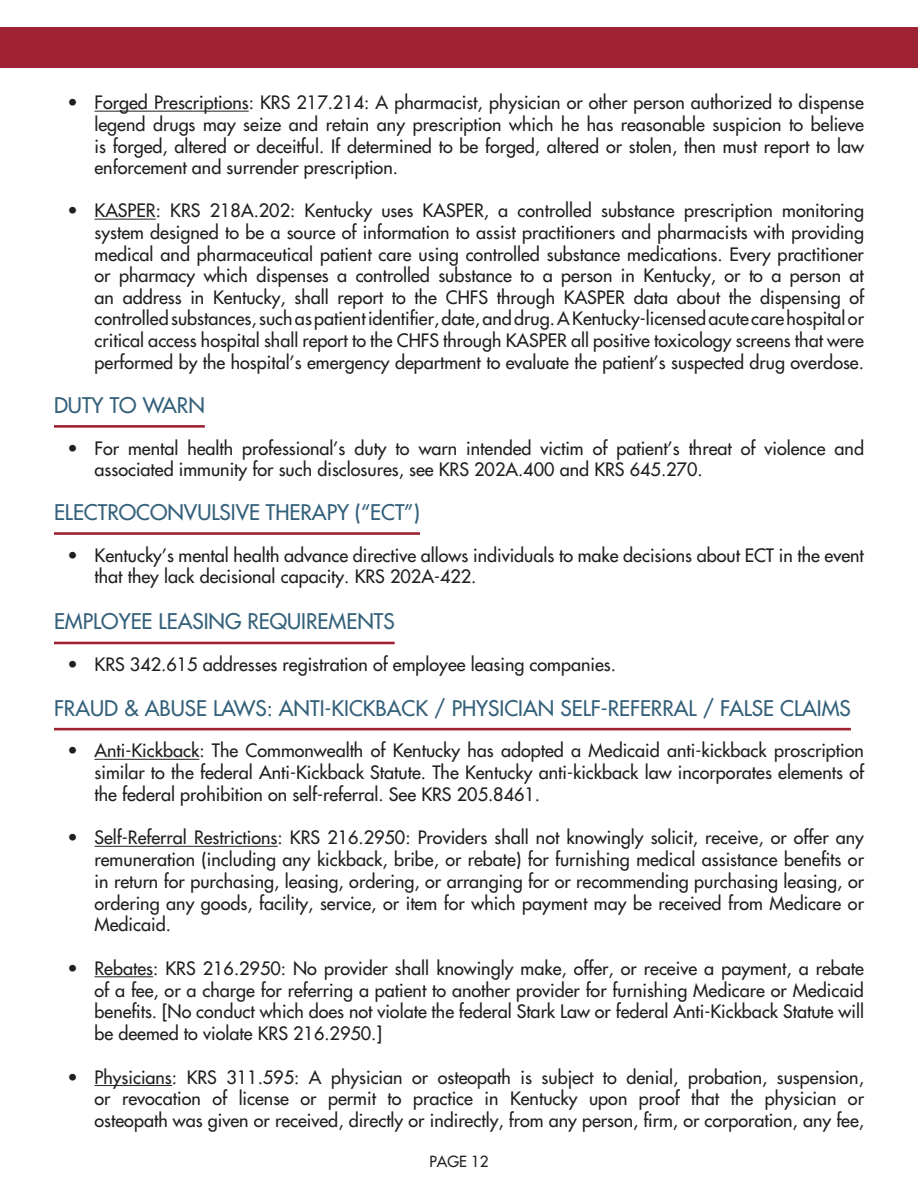
<style>
.page{position:relative;width:918px;height:1188px;background:#fff}
.page>*{position:absolute;margin:0;border:0;box-sizing:border-box;transform-origin:0 0}
.t1{font:500 21px "Futura Std";color:#33607a}
.t2{font:500 18px/21.8px "Futura Std";color:#231f20;text-align:justify}
.t3{font:500 15px "Futura Std";color:#231f20}
</style>
<div class="page">
<hr style="left:95px;top:759px;width:104px;height:1px;background:#231f20">
<hr style="left:95px;top:846px;width:183px;height:1px;background:#231f20">
<hr style="left:95px;top:976px;width:58px;height:1px;background:#231f20">
<hr style="left:95px;top:1085px;width:77px;height:1px;background:#231f20">
<div style="left:0;top:27px;width:918px;height:41px;background:#9e2232"></div>
<hr style="left:54px;top:642px;width:341px;height:2px;background:#9d2130">
<hr style="left:54px;top:728px;width:797px;height:2px;background:#9d2130">
<hr style="left:54px;top:425px;width:151px;height:3px;background:#9d2130">
<hr style="left:54px;top:532px;width:366px;height:3px;background:#9d2130">
<hr style="left:95px;top:111px;width:154px;height:1px;background:#231f20">
<hr style="left:95px;top:219px;width:61px;height:1px;background:#231f20">
<p class="t2" style="left:95px;top:92px;width:771px;text-indent:-27px">• Forged Prescriptions: KRS 217.214: A pharmacist, physician or other person authorized to dispense legend drugs may seize and retain any prescription which he has reasonable suspicion to believe is forged, altered or deceitful. If determined to be forged, altered or stolen, then must report to law enforcement and surrender prescription.</p>
<p class="t2" style="left:95px;top:200px;width:771px;text-indent:-27px">• KASPER: KRS 218A.202: Kentucky uses KASPER, a controlled substance prescription monitoring system designed to be a source of information to assist practitioners and pharmacists with providing medical and pharmaceutical patient care using controlled substance medications. Every practitioner or pharmacy which dispenses a controlled substance to a person in Kentucky, or to a person at an address in Kentucky, shall report to the CHFS through KASPER data about the dispensing of controlled substances, such as patient identifier, date, and drug. A Kentucky-licensed acute care hospital or critical access hospital shall report to the CHFS through KASPER all positive toxicology screens that were performed by the hospital’s emergency department to evaluate the patient’s suspected drug overdose.</p>
<p class="t1" style="left:54px;top:392px;width:152px">DUTY TO WARN</p>
<p class="t2" style="left:95px;top:438px;width:771px;line-height:21px;text-indent:-27px">• For mental health professional’s duty to warn intended victim of patient’s threat of violence and associated immunity for such disclosures, see KRS 202A.400 and KRS 645.270.</p>
<p class="t1" style="left:54px;top:499px;width:367px">ELECTROCONVULSIVE THERAPY (“ECT”)</p>
<p class="t2" style="left:95px;top:545px;width:771px;text-indent:-27px">• Kentucky’s mental health advance directive allows individuals to make decisions about ECT in the event that they lack decisional capacity. KRS 202A-422.</p>
<p class="t1" style="left:54px;top:609px;width:342px">EMPLOYEE LEASING REQUIREMENTS</p>
<p class="t2" style="left:68px;top:654px;width:550px">• KRS 342.615 addresses registration of employee leasing companies.</p>
<p class="t1" style="left:54px;top:695px;width:798px">FRAUD &amp; ABUSE LAWS: ANTI-KICKBACK / PHYSICIAN SELF-REFERRAL / FALSE CLAIMS</p>
<p class="t2" style="left:95px;top:740px;width:771px;text-indent:-27px">• Anti-Kickback: The Commonwealth of Kentucky has adopted a Medicaid anti-kickback proscription similar to the federal Anti-Kickback Statute. The Kentucky anti-kickback law incorporates elements of the federal prohibition on self-referral. See KRS 205.8461.</p>
<p class="t2" style="left:95px;top:827px;width:771px;text-indent:-27px">• Self-Referral Restrictions: KRS 216.2950: Providers shall not knowingly solicit, receive, or offer any remuneration (including any kickback, bribe, or rebate) for furnishing medical assistance benefits or in return for purchasing, leasing, ordering, or arranging for or recommending purchasing leasing, or ordering any goods, facility, service, or item for which payment may be received from Medicare or Medicaid.</p>
<p class="t2" style="left:95px;top:958px;width:771px;text-indent:-27px">• Rebates: KRS 216.2950: No provider shall knowingly make, offer, or receive a payment, a rebate of a fee, or a charge for referring a patient to another provider for furnishing Medicare or Medicaid benefits. [No conduct which does not violate the federal Stark Law or federal Anti-Kickback Statute will be deemed to violate KRS 216.2950.]</p>
<p class="t2" style="left:95px;top:1066px;width:771px;text-indent:-27px">• Physicians: KRS 311.595: A physician or osteopath is subject to denial, probation, suspension, or revocation of license or permit to practice in Kentucky upon proof that the physician or osteopath was given or received, directly or indirectly, from any person, firm, or corporation, any fee,</p>
<p class="t3" style="left:429px;top:1152px;width:61px">PAGE 12</p>
</div>
